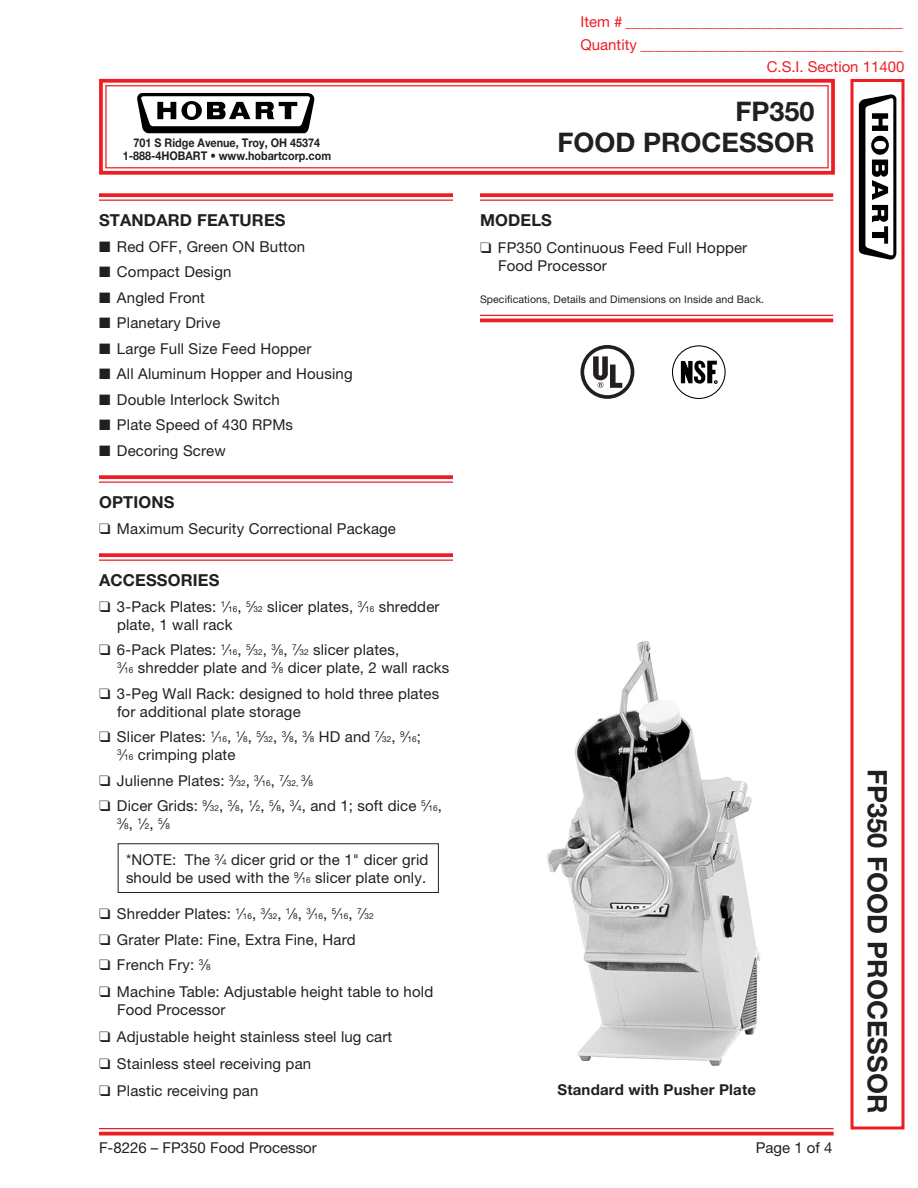
<style>
.page{position:relative;width:918px;height:1188px;background:#fff}
.page>*{position:absolute;margin:0;border:0;box-sizing:border-box;transform-origin:0 0}
.t1{font:700 27px "Helvetica Neue LT Std";color:#231f20}
.Heading_w_line_above{font:700 16.5px "Helvetica Neue LT Std";letter-spacing:.01em;color:#231f20}
.Front_Text_w_indent{font:15px/18px "Helvetica Neue LT Std";letter-spacing:.01em;color:#231f20}
.t2{font:15px "Helvetica Neue LT Std";color:#ee1d23}
.Bottom_Line{font:15px "Helvetica Neue LT Std";color:#231f20}
.t3{font:700 15px "Helvetica Neue LT Std";letter-spacing:.01em;color:#231f20}
.t4{font:700 12px "Helvetica Neue LT Std";color:#231f20;scale:.9 1}
.Body_Text-Back{font:10.5px "Helvetica Neue LT Std";letter-spacing:.01em;color:#231f20}
.Front_Text_w_indent-2{font:8.25px "Helvetica Neue LT Std";color:#231f20}
.s1{font-size:8.25px}
.s2{font-size:15px}
</style>
<div class="page">
<svg style="left:99px;top:78px;width:736px;height:97px"></svg>
<div style="left:105px;top:85px;width:724px;height:83px;border:1px solid #ee1d23"></div>
<div style="left:850px;top:79px;width:54px;height:1051px;border:3px solid #ee1d23"></div>
<hr style="left:99px;top:1128px;width:735px;height:1px;background:#ee1d23">
<svg style="left:99px;top:1132px;width:735px;height:4px;background:#f0393e"></svg>
<svg style="left:137px;top:93px;width:178px;height:40px"></svg>
<svg style="left:859px;top:94px;width:37px;height:166px"></svg>
<svg style="left:580px;top:345px;width:54px;height:54px"></svg>
<div style="left:584px;top:349px;width:47px;height:46px;background:#fff;border-radius:50%"></div>
<svg style="left:593px;top:356px;width:29px;height:32px"></svg>
<div style="left:118px;top:843px;width:321px;height:50px;border:1px solid #231f20"></div>
<svg style="left:99px;top:193px;width:354px;height:4px"></svg>
<hr style="left:99px;top:200px;width:354px;height:1px;background:#ee1d23">
<svg style="left:99px;top:475px;width:354px;height:4px"></svg>
<hr style="left:99px;top:482px;width:354px;height:1px;background:#ee1d23">
<svg style="left:99px;top:553px;width:354px;height:4px"></svg>
<hr style="left:99px;top:560px;width:354px;height:1px;background:#ee1d23">
<svg style="left:480px;top:193px;width:353px;height:4px"></svg>
<hr style="left:480px;top:200px;width:353px;height:1px;background:#ee1d23">
<hr style="left:480px;top:315px;width:353px;height:1px;background:#ee1d23">
<hr style="left:480px;top:319px;width:353px;height:3px;background:#ee1d23">
<div style="left:672px;top:345px;width:54px;height:54px;border:1px solid #000;border-radius:50%"></div>
<svg style="left:681px;top:360px;width:36px;height:24px"></svg>
<img style="left:547px;top:641px;width:214px;height:425px">
<p class="t2" style="left:580px;top:13px;width:324px">Item # _____________________________________</p>
<p class="t2" style="left:580px;top:36px;width:324px">Quantity ___________________________________</p>
<p class="t2" style="left:767px;top:58px;width:139px">C.S.I. Section 11400</p>
<p class="t1" style="left:736px;top:94px;width:81px">FP350</p>
<p class="t4" style="left:134px;top:135px;width:209px">701 S Ridge Avenue, Troy, OH 45374</p>
<p class="t1" style="left:558px;top:126px;width:259px">FOOD PROCESSOR</p>
<p class="t4" style="left:123px;top:148px;width:233px">1-888-4HOBART • www.hobartcorp.com</p>
<p class="Heading_w_line_above" style="left:99px;top:210px;width:188px">STANDARD FEATURES</p>
<p class="Front_Text_w_indent" style="left:99px;top:237px;width:208px">■ Red OFF, Green ON Button</p>
<p class="Front_Text_w_indent" style="left:99px;top:263px;width:134px">■ Compact Design</p>
<p class="Front_Text_w_indent" style="left:99px;top:288px;width:108px">■ Angled Front</p>
<p class="Front_Text_w_indent" style="left:99px;top:314px;width:123px">■ Planetary Drive</p>
<p class="Front_Text_w_indent" style="left:99px;top:339px;width:214px">■ Large Full Size Feed Hopper</p>
<p class="Front_Text_w_indent" style="left:99px;top:365px;width:255px">■ All Aluminum Hopper and Housing</p>
<p class="Front_Text_w_indent" style="left:99px;top:390px;width:182px">■ Double Interlock Switch</p>
<p class="Front_Text_w_indent" style="left:99px;top:416px;width:196px">■ Plate Speed of 430 RPMs</p>
<p class="Front_Text_w_indent" style="left:99px;top:441px;width:128px">■ Decoring Screw</p>
<p class="Heading_w_line_above" style="left:99px;top:492px;width:77px">OPTIONS</p>
<p class="Front_Text_w_indent" style="left:99px;top:519px;width:299px">❑ Maximum Security Correctional Package</p>
<p class="Heading_w_line_above" style="left:99px;top:570px;width:122px">ACCESSORIES</p>
<p class="Front_Text_w_indent" style="left:117px;top:597px;width:324px;text-indent:-18px">❑ 3-Pack Plates: <sup>1</sup>⁄<span class="s1">16</span>, <sup>5</sup>⁄<span class="s1">32</span> slicer plates, <sup>3</sup>⁄<span class="s1">16</span> shredder plate, 1 wall rack</p>
<p class="Front_Text_w_indent" style="left:117px;top:641px;width:334px;text-indent:-18px">❑ 6-Pack Plates: <sup>1</sup>⁄<span class="s1">16</span>, <sup>5</sup>⁄<span class="s1">32</span>, <sup>3</sup>⁄<span class="s1">8</span>, <sup>7</sup>⁄<span class="s1">32</span> slicer plates,<br><sup>3</sup>⁄<span class="s1">16</span> shredder plate and <sup>3</sup>⁄<span class="s1">8</span> dicer plate, 2 wall racks</p>
<p class="Front_Text_w_indent" style="left:117px;top:684px;width:324px;text-indent:-18px">❑ 3-Peg Wall Rack: designed to hold three plates for additional plate storage</p>
<p class="Front_Text_w_indent" style="left:117px;top:728px;width:306px;text-indent:-18px">❑ Slicer Plates: <sup>1</sup>⁄<span class="s1">16</span>, <sup>1</sup>⁄<span class="s1">8</span>, <sup>5</sup>⁄<span class="s1">32</span>, <sup>3</sup>⁄<span class="s1">8</span>, <sup>3</sup>⁄<span class="s1">8</span> HD and <sup>7</sup>⁄<span class="s1">32</span>, <sup>9</sup>⁄<span class="s1">16</span>;<br><sup>3</sup>⁄<span class="s1">16</span> crimping plate</p>
<p class="Front_Text_w_indent" style="left:99px;top:771px;width:201px">❑ Julienne Plates: <sup>3</sup>⁄<span class="s1">32</span>, <sup>3</sup>⁄<span class="s1">16</span>, <sup>7</sup>⁄<span class="s1">32,</span></p>
<p class="Front_Text_w_indent-2" style="left:301px;top:775px;width:13px">3<span class="s2">⁄</span>8</p>
<p class="Front_Text_w_indent" style="left:99px;top:797px;width:344px">❑ Dicer Grids: <sup>9</sup>⁄<span class="s1">32</span>, <sup>3</sup>⁄<span class="s1">8</span>, <sup>1</sup>⁄<span class="s1">2</span>, <sup>5</sup>⁄<span class="s1">8</span>, <sup>3</sup>⁄<span class="s1">4</span>, and 1; soft dice <sup>5</sup>⁄<span class="s1">16</span>,</p>
<p class="Front_Text_w_indent-2" style="left:117px;top:819px;width:55px">3<span class="s2">⁄</span>8<span class="s2">,</span> 1<span class="s2">⁄</span>2<span class="s2">,</span> 5<span class="s2">⁄</span>8</p>
<p class="Front_Text_w_indent" style="left:126px;top:851px;width:304px">*NOTE: The <sup>3</sup>⁄<span class="s1">4</span> dicer grid or the 1" dicer grid should be used with the <sup>9</sup>⁄<span class="s1">16</span> slicer plate only.</p>
<p class="Front_Text_w_indent" style="left:99px;top:905px;width:276px">❑ Shredder Plates: <sup>1</sup>⁄<span class="s1">16</span>, <sup>3</sup>⁄<span class="s1">32</span>, <sup>1</sup>⁄<span class="s1">8</span>, <sup>3</sup>⁄<span class="s1">16</span>, <sup>5</sup>⁄<span class="s1">16</span>, <sup>7</sup>⁄<span class="s1">32</span></p>
<p class="Front_Text_w_indent" style="left:99px;top:930px;width:258px">❑ Grater Plate: Fine, Extra Fine, Hard</p>
<p class="Front_Text_w_indent" style="left:99px;top:956px;width:113px">❑ French Fry: <sup>3</sup>⁄<span class="s1">8</span></p>
<p class="Front_Text_w_indent" style="left:117px;top:983px;width:318px;text-indent:-18px">❑ Machine Table: Adjustable height table to hold<br>Food Processor</p>
<p class="Front_Text_w_indent" style="left:99px;top:1028px;width:295px">❑ Adjustable height stainless steel lug cart</p>
<p class="Front_Text_w_indent" style="left:99px;top:1055px;width:214px">❑ Stainless steel receiving pan</p>
<p class="Front_Text_w_indent" style="left:99px;top:1082px;width:161px">❑ Plastic receiving pan</p>
<p class="t3" style="left:558px;top:1081px;width:200px">Standard with Pusher Plate</p>
<p class="Heading_w_line_above" style="left:480px;top:210px;width:74px">MODELS</p>
<p class="Front_Text_w_indent" style="left:498px;top:239px;width:251px;text-indent:-18px">❑ FP350 Continuous Feed Full Hopper<br>Food Processor</p>
<p class="Body_Text-Back" style="left:480px;top:293px;width:286px">Specifications, Details and Dimensions on Inside and Back.</p>
<p class="Bottom_Line" style="left:99px;top:1139px;width:219px">F-8226 – FP350 Food Processor</p>
<p class="Bottom_Line" style="left:756px;top:1139px;width:78px">Page 1 of 4</p>
<p class="t1" style="left:894px;top:769px;width:345px;rotate:90deg">FP350 FOOD PROCESSOR</p>
</div>
